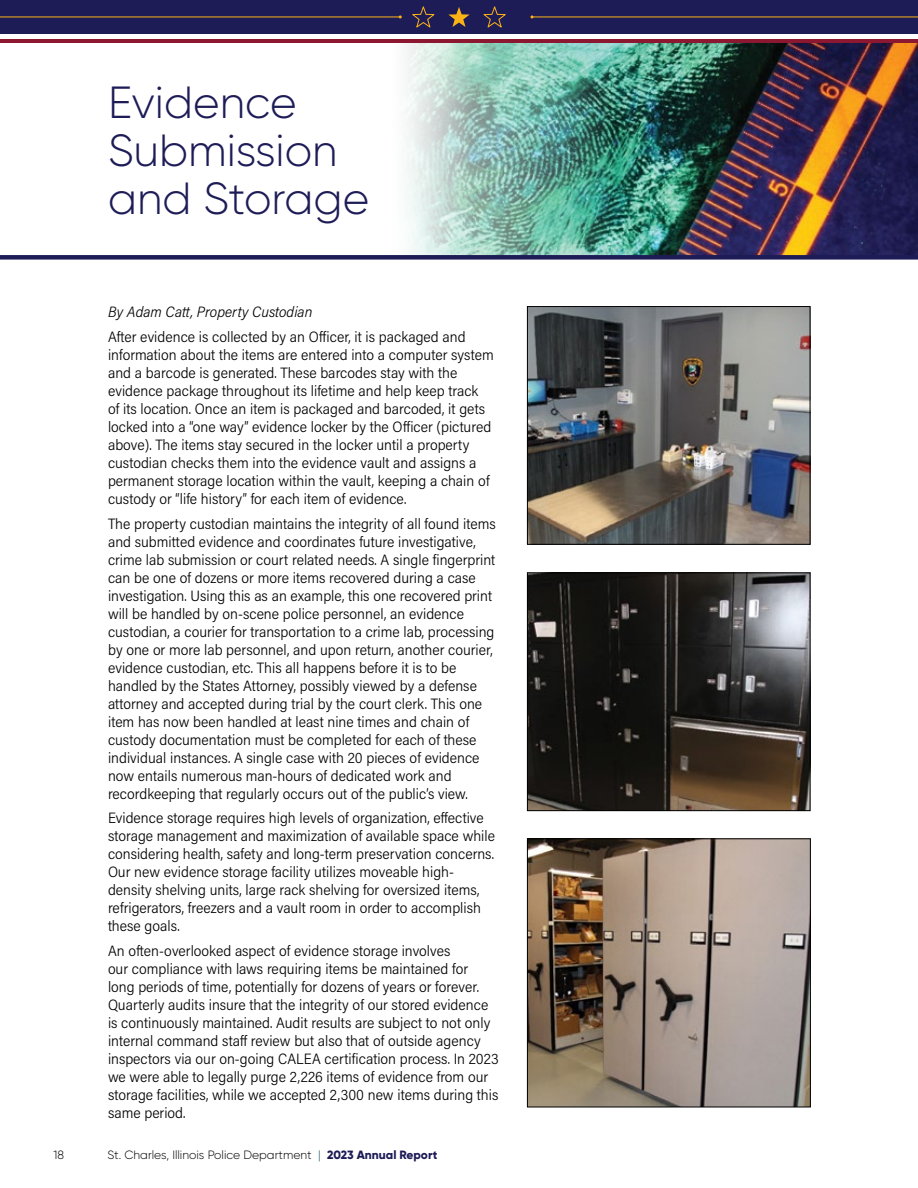
<style>
.page{position:relative;width:918px;height:1188px;background:#fff}
.page>*{position:absolute;margin:0;border:0;box-sizing:border-box;transform-origin:0 0}
.t1{font:300 45px/48px "Gilroy";color:#1e1c57}
.t2{font:300 15px/18px "Acumin Pro Semi Cond";color:#000}
.t3{font:italic 300 15px "Acumin Pro Semi Cond";color:#000}
.t4{font:300 12px "Gilroy";color:#000}
.s1{color:#115668}
.s2{font-weight:800;color:#1e1c57}
</style>
<div class="page">
<img style="left:471px;top:43px;width:447px;height:212px">
<svg style="left:406px;top:43px;width:65px;height:212px"></svg>
<div style="left:0;top:255px;width:918px;height:5px;background:#1e1c57"></div>
<img style="left:529px;top:308px;width:279px;height:235px">
<div style="left:527px;top:306px;width:283px;height:239px;border:1px solid #000"></div>
<img style="left:529px;top:575px;width:279px;height:234px">
<div style="left:527px;top:573px;width:283px;height:238px;border:1px solid #000"></div>
<img style="left:529px;top:840px;width:280px;height:265px">
<div style="left:527px;top:838px;width:284px;height:269px;border:1px solid #000"></div>
<div style="left:0;top:0;width:918px;height:34px;background:#1e1c57"></div>
<hr style="left:0;top:39px;width:918px;height:4px;background:#8b1730">
<svg style="left:483px;top:6px;width:23px;height:22px"></svg>
<svg style="left:448px;top:7px;width:22px;height:20px"></svg>
<svg style="left:412px;top:6px;width:23px;height:22px"></svg>
<hr style="left:0;top:17px;width:400px;height:1px;background:#fcb316">
<hr style="left:532px;top:17px;width:386px;height:1px;background:#fcb316">
<h1 class="t1" style="left:108px;top:77px;width:263px">Evidence<br>Submission and Storage</h1>
<p class="t3" style="left:108px;top:301px;width:206px">By Adam Catt, Property Custodian</p>
<p class="t2" style="left:108px;top:327px;width:387px">After evidence is collected by an Officer, it is packaged and information about the items are entered into a computer system and a barcode is generated. These barcodes stay with the evidence package throughout its lifetime and help keep track<br>of its location. Once an item is packaged and barcoded, it gets locked into a “one way” evidence locker by the Officer (pictured above). The items stay secured in the locker until a property custodian checks them into the evidence vault and assigns a permanent storage location within the vault, keeping a chain of custody or “life history” for each item of evidence.</p>
<p class="t2" style="left:108px;top:514px;width:389px">The property custodian maintains the integrity of all found items and submitted evidence and coordinates future investigative, crime lab submission or court related needs. A single fingerprint can be one of dozens or more items recovered during a case investigation. Using this as an example, this one recovered print will be handled by on-scene police personnel, an evidence custodian, a courier for transportation to a crime lab, processing by one or more lab personnel, and upon return, another courier, evidence custodian, etc. This all happens before it is to be handled by the States Attorney, possibly viewed by a defense attorney and accepted during trial by the court clerk. This one item has now been handled at least nine times and chain of custody documentation must be completed for each of these individual instances. A single case with 20 pieces of evidence now entails numerous man-hours of dedicated work and recordkeeping that regularly occurs out of the public’s view.</p>
<p class="t2" style="left:108px;top:809px;width:389px">Evidence storage requires high levels of organization, effective storage management and maximization of available space while considering health, safety and long-term preservation concerns.<br>Our new evidence storage facility utilizes moveable high&shy;density shelving units, large rack shelving for oversized items, refrigerators, freezers and a vault room in order to accomplish these goals.</p>
<p class="t2" style="left:108px;top:941px;width:392px">An often-overlooked aspect of evidence storage involves<br>our compliance with laws requiring items be maintained for<br>long periods of time, potentially for dozens of years or forever.<br>Quarterly audits insure that the integrity of our stored evidence is continuously maintained. Audit results are subject to not only internal command staff review but also that of outside agency inspectors via our on-going CALEA certification process. In 2023 we were able to legally purge 2,226 items of evidence from our storage facilities, while we accepted 2,300 new items during this same period.</p>
<p class="t4" style="left:54px;top:1148px;width:12px">18</p>
<p class="t4" style="left:108px;top:1148px;width:331px">St. Charles, Illinois Police Department <span class="s1">|</span> <span class="s2">2023 Annual Report</span></p>
</div>
